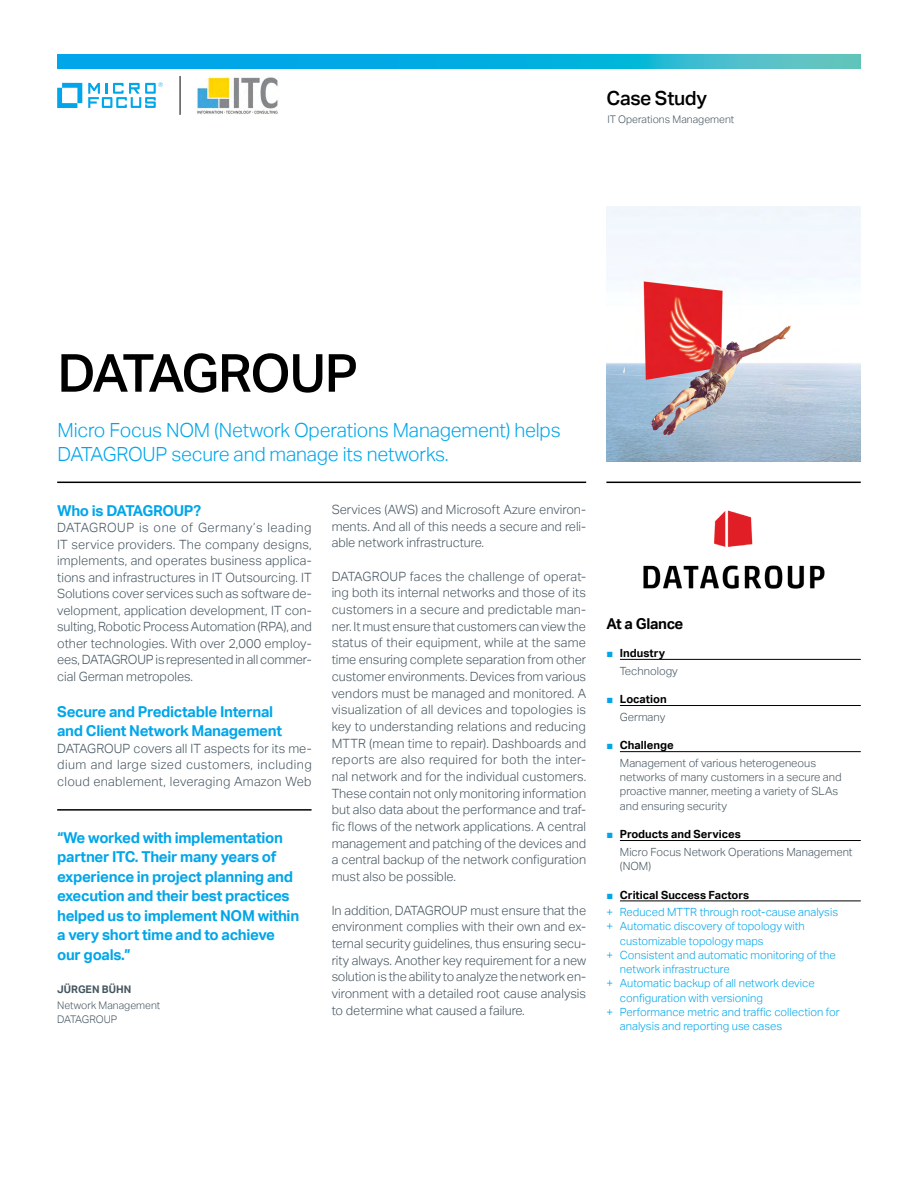
<style>
.page{position:relative;width:918px;height:1188px;background:#fff}
.page>*{position:absolute;margin:0;border:0;box-sizing:border-box;transform-origin:0 0}
.headline_35_38{font:500 52.5px "Aktiv Grotesk";letter-spacing:-.045em;color:#000}
.intro1_13_16-light_b{font:300 19.5px/24px "Aktiv Grotesk";letter-spacing:-.01em;color:#00a6e9}
.collateral_name_13_1{font:500 19.5px "Aktiv Grotesk";letter-spacing:-.02em;color:#000}
.pull_quote_10_13-blu{font:700 15px/19.5px "Aktiv Grotesk";letter-spacing:-.02em;color:#00a6e9}
.subhead_10_13-blue{font:700 15px/19.5px "Aktiv Grotesk";letter-spacing:-.02em;color:#00a6e9}
.subhead_10_13{font:700 15px "Aktiv Grotesk";letter-spacing:-.02em;color:#000}
.body_8_5_11-grey{font:300 12.75px/16.6px "Aktiv Grotesk";letter-spacing:-.005em;color:#455560;text-align:justify}
.t1{font:300 11.25px/14.2px "Aktiv Grotesk";color:#00a6e9}
.caption_7_5_9_5_inde{font:300 11.25px/14.2px "Aktiv Grotesk";color:#455560}
.t2{font:700 11.25px "Aktiv Grotesk";color:#000}
.caption_7_9_5-grey{font:300 10.5px "Aktiv Grotesk";color:#455560}
.quote_title_7_11-gre{font:300 10.5px "Aktiv Grotesk";color:#455560}
.quote_name_caps_7_11{font:700 10.5px "Aktiv Grotesk";color:#455560}
.quote_company_7_9_5{font:300 10.5px "Aktiv Grotesk";letter-spacing:-.02em;color:#455560}
.s1{font-family:"Arial";font-weight:400;color:#00a6e9}
</style>
<div class="page">
<svg style="left:57px;top:83px;width:25px;height:25px"></svg>
<svg style="left:88px;top:82px;width:75px;height:26px"></svg>
<hr style="left:57px;top:482px;width:529px;height:1px;background:#000">
<hr style="left:606px;top:482px;width:255px;height:1px;background:#000">
<img style="left:606px;top:207px;width:255px;height:254px">
<hr style="left:620px;top:659px;width:241px;height:1px;background:#000">
<hr style="left:620px;top:705px;width:241px;height:1px;background:#000">
<hr style="left:620px;top:751px;width:241px;height:1px;background:#000">
<hr style="left:620px;top:840px;width:241px;height:1px;background:#000">
<hr style="left:620px;top:901px;width:241px;height:1px;background:#000">
<hr style="left:57px;top:809px;width:255px;height:2px;background:#000">
<svg style="left:57px;top:54px;width:804px;height:15px;background:#14b0dc"></svg>
<hr style="left:180px;top:76px;width:1px;height:39px;background:#000">
<img style="left:197px;top:77px;width:81px;height:37px">
<img style="left:643px;top:510px;width:182px;height:79px">
<p class="collateral_name_13_1" style="left:607px;top:87px;width:102px">Case Study</p>
<p class="caption_7_9_5-grey" style="left:607px;top:113px;width:129px">IT Operations Management</p>
<p class="headline_35_38" style="left:57px;top:343px;width:302px">DATAGROUP</p>
<p class="intro1_13_16-light_b" style="left:58px;top:419px;width:505px">Micro Focus NOM (Network Operations Management) helps<br>DATAGROUP secure and manage its networks.</p>
<p class="subhead_10_13-blue" style="left:57px;top:501px;width:146px">Who is DATAGROUP?</p>
<p class="body_8_5_11-grey" style="left:57px;top:519px;width:256px">DATAGROUP is one of Germany’s leading IT service providers. The company designs, implements, and operates business applica&shy;tions and infrastructures in IT Outsourcing. IT Solutions cover services such as software de&shy;velopment, application development, IT con&shy;sulting, Robotic Process Automation (RPA), and other technologies. With over 2,000 employ&shy;ees, DATAGROUP is represented in all commer&shy;cial German metropoles.</p>
<p class="subhead_10_13-blue" style="left:57px;top:702px;width:226px">Secure and Predictable Internal and Client Network Management</p>
<p class="body_8_5_11-grey" style="left:57px;top:740px;width:256px">DATAGROUP covers all IT aspects for its me&shy;dium and large sized customers, including cloud enablement, leveraging Amazon Web</p>
<p class="pull_quote_10_13-blu" style="left:57px;top:828px;width:244px">“We worked with implementation partner ITC. Their many years of experience in project planning and execution and their best practices helped us to implement NOM within a very short time and to achieve our goals.”</p>
<p class="quote_name_caps_7_11" style="left:57px;top:983px;width:76px">JÜRGEN BÜHN</p>
<p class="quote_title_7_11-gre" style="left:57px;top:999px;width:105px">Network Management</p>
<p class="quote_company_7_9_5" style="left:57px;top:1014px;width:62px">DATAGROUP</p>
<p class="body_8_5_11-grey" style="left:332px;top:501px;width:256px">Services (AWS) and Microsoft Azure environ&shy;ments. And all of this needs a secure and reli&shy;able network infrastructure.</p>
<p class="body_8_5_11-grey" style="left:332px;top:568px;width:256px">DATAGROUP faces the challenge of operat&shy;ing both its internal networks and those of its customers in a secure and predictable man&shy;ner. It must ensure that customers can view the status of their equipment, while at the same time ensuring complete separation from other customer environments. Devices from various vendors must be managed and monitored. A visualization of all devices and topologies is key to understanding relations and reducing MTTR (mean time to repair). Dashboards and reports are also required for both the inter&shy;nal network and for the individual customers.<br>These contain not only monitoring information but also data about the performance and traf&shy;fic flows of the network applications. A central management and patching of the devices and a central backup of the network configuration must also be possible.</p>
<p class="body_8_5_11-grey" style="left:332px;top:902px;width:256px">In addition, DATAGROUP must ensure that the environment complies with their own and ex&shy;ternal security guidelines, thus ensuring secu&shy;rity always. Another key requirement for a new solution is the ability to analyze the network en&shy;vironment with a detailed root cause analysis to determine what caused a failure.</p>
<p class="subhead_10_13" style="left:606px;top:615px;width:79px">At a Glance</p>
<p class="t2" style="left:606px;top:647px;width:60px"><span class="s1">■</span> Industry</p>
<p class="caption_7_5_9_5_inde" style="left:620px;top:664px;width:59px">Technology</p>
<p class="t2" style="left:606px;top:693px;width:62px"><span class="s1">■</span> Location</p>
<p class="caption_7_5_9_5_inde" style="left:620px;top:710px;width:47px">Germany</p>
<p class="t2" style="left:606px;top:739px;width:69px"><span class="s1">■</span> Challenge</p>
<p class="caption_7_5_9_5_inde" style="left:620px;top:756px;width:223px">Management of various heterogeneous networks of many customers in a secure and proactive manner, meeting a variety of SLAs and ensuring security</p>
<p class="t2" style="left:606px;top:828px;width:136px"><span class="s1">■</span> Products and Services</p>
<p class="caption_7_5_9_5_inde" style="left:620px;top:845px;width:234px">Micro Focus Network Operations Management (NOM)</p>
<p class="t2" style="left:606px;top:888px;width:144px"><span class="s1">■</span> Critical Success Factors</p>
<p class="t1" style="left:606px;top:905px;width:233px">+ Reduced MTTR through root-cause analysis</p>
<p class="t1" style="left:620px;top:919px;width:186px;text-indent:-14px">+ Automatic discovery of topology with customizable topology maps</p>
<p class="t1" style="left:620px;top:948px;width:217px;text-indent:-14px">+ Consistent and automatic monitoring of the network infrastructure</p>
<p class="t1" style="left:620px;top:976px;width:196px;text-indent:-14px">+ Automatic backup of all network device configuration with versioning</p>
<p class="t1" style="left:620px;top:1005px;width:221px;text-indent:-14px">+ Performance metric and traffic collection for analysis and reporting use cases</p>
</div>
